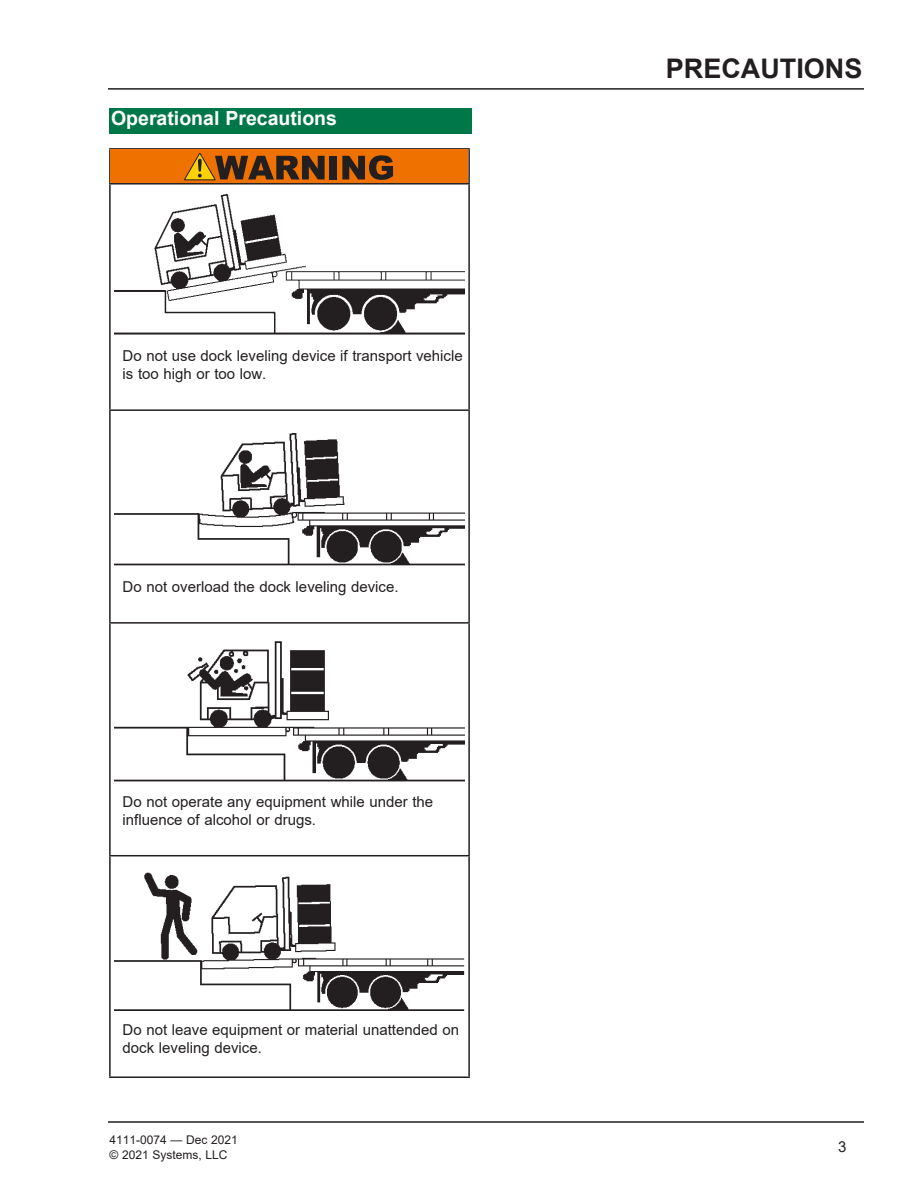
<style>
.page{position:relative;width:918px;height:1188px;background:#fff}
.page>*{position:absolute;margin:0;border:0;box-sizing:border-box;transform-origin:0 0}
.Message_Display{font:700 27px "Arial";color:#231f20}
.Proc_Heading{font:700 19.5px "Arial";color:#fff}
.Body_Text_Regular{font:15px/18px "Arial";color:#231f20}
.t1{font:12px/14.4px "Arial";color:#231f20}
</style>
<div class="page">
<hr style="left:108px;top:88px;width:756px;height:2px;background:#231f20">
<hr style="left:108px;top:1121px;width:756px;height:2px;background:#231f20">
<div style="left:110px;top:109px;width:362px;height:25px;background:#007749"></div>
<hr style="left:109px;top:148px;width:361px;height:2px;background:#231f20">
<hr style="left:109px;top:150px;width:2px;height:33px;background:#231f20">
<hr style="left:468px;top:150px;width:2px;height:33px;background:#231f20">
<hr style="left:109px;top:183px;width:361px;height:2px;background:#231f20">
<hr style="left:109px;top:185px;width:2px;height:224px;background:#231f20">
<hr style="left:468px;top:185px;width:2px;height:224px;background:#231f20">
<hr style="left:109px;top:409px;width:361px;height:2px;background:#231f20">
<hr style="left:109px;top:411px;width:2px;height:211px;background:#231f20">
<hr style="left:468px;top:411px;width:2px;height:211px;background:#231f20">
<hr style="left:109px;top:622px;width:361px;height:2px;background:#231f20">
<hr style="left:109px;top:624px;width:2px;height:231px;background:#231f20">
<hr style="left:468px;top:624px;width:2px;height:231px;background:#231f20">
<hr style="left:109px;top:855px;width:361px;height:1px;background:#231f20">
<hr style="left:109px;top:856px;width:2px;height:220px;background:#231f20">
<hr style="left:468px;top:856px;width:2px;height:220px;background:#231f20">
<hr style="left:109px;top:1076px;width:361px;height:2px;background:#231f20">
<div style="left:111px;top:150px;width:357px;height:33px;background:#ef7100"></div>
<div style="left:330px;top:156px;width:7px;height:23px;background:#231f20"></div>
<svg style="left:342px;top:155px;width:51px;height:25px"></svg>
<svg style="left:184px;top:153px;width:141px;height:28px"></svg>
<img style="left:114px;top:193px;width:351px;height:142px">
<img style="left:115px;top:433px;width:349px;height:133px">
<img style="left:114px;top:641px;width:351px;height:141px">
<img style="left:115px;top:872px;width:349px;height:139px">
<p class="Proc_Heading" style="left:111px;top:104px;width:227px">Operational Precautions</p>
<p class="Body_Text_Regular" style="left:123px;top:347px;width:342px">Do not use dock leveling device if transport vehicle is too high or too low.</p>
<p class="Body_Text_Regular" style="left:123px;top:578px;width:277px">Do not overload the dock leveling device.</p>
<p class="Body_Text_Regular" style="left:123px;top:793px;width:312px">Do not operate any equipment while under the influence of alcohol or drugs.</p>
<p class="Body_Text_Regular" style="left:123px;top:1021px;width:338px">Do not leave equipment or material unattended on dock leveling device.</p>
<p class="t1" style="left:110px;top:1133px;width:130px">4111-0074 — Dec 2021 © 2021 Systems, LLC</p>
<p class="Message_Display" style="left:666px;top:50px;width:198px">PRECAUTIONS</p>
<p class="Body_Text_Regular" style="left:838px;top:1138px;width:10px">3</p>
</div>
